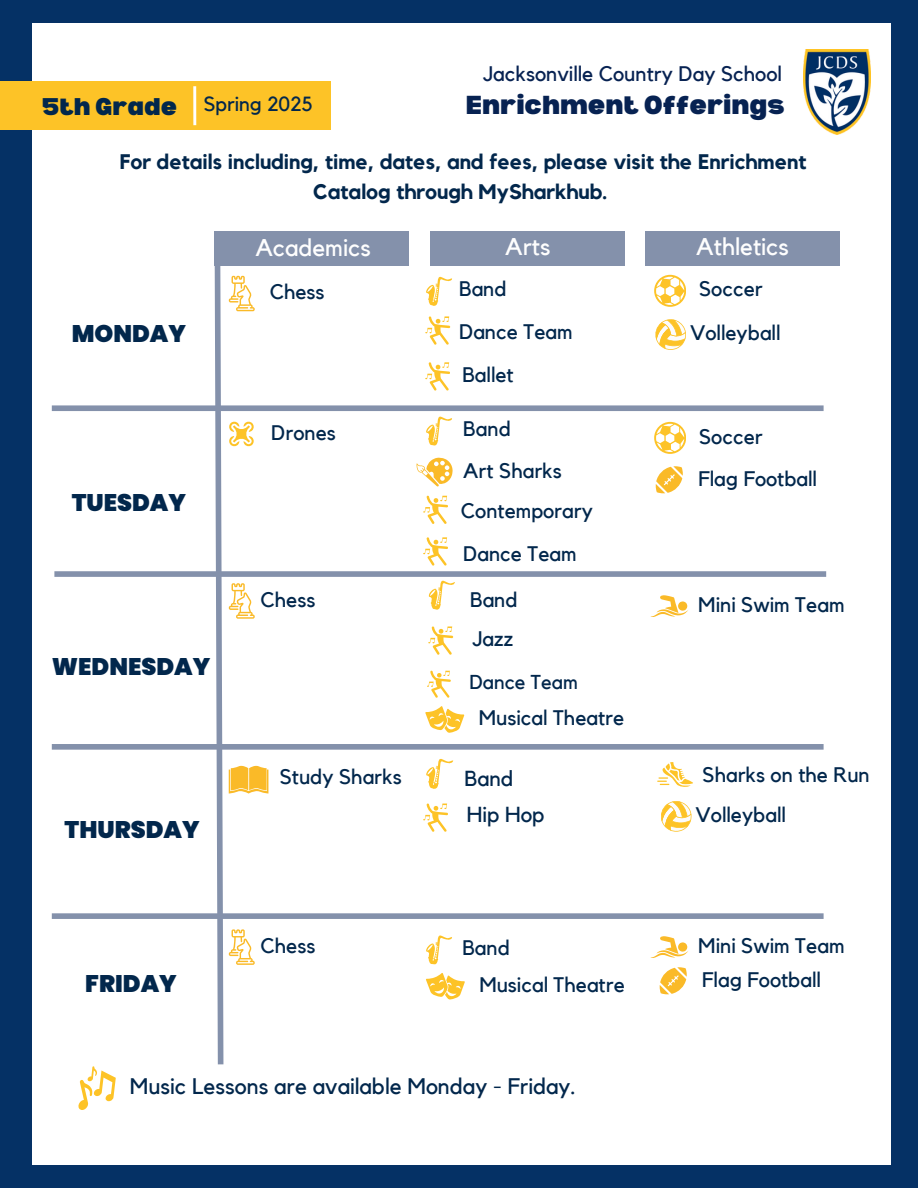
<style>
.page{position:relative;width:918px;height:1188px;background:#fff}
.page>*{position:absolute;margin:0;border:0;box-sizing:border-box;transform-origin:0 0}
.t1{font:900 25.5px "Bernoru";color:#072252}
.t2{font:24.15px "Kollektif";color:#fefefe}
.t3{font:900 24px "Poppins";color:#02274c}
.t4{font:22.5px "Kollektif";color:#02274c}
.t5{font:21.6px "Kollektif";color:#02274c}
.t6{font:21px/42.9px "Kollektif";color:#02274c}
.t7{font:700 21px/29.2px "Kollektif";color:#02274c;text-align:center}
.t8{font:21px "Kollektif";color:#072252}
.t9{font:20.4px "Kollektif";color:#02274c}
.t10{font:20.1px "Kollektif";color:#02274c}
.s1{font-family:"Bernoru";font-weight:900;font-size:23.7px}
</style>
<div class="page">
<div style="left:0;top:1165px;width:918px;height:23px;background:#053165"></div>
<div style="left:891px;top:0;width:27px;height:1188px;background:#053165"></div>
<div style="left:0;top:0;width:32px;height:1188px;background:#053165"></div>
<div style="left:0;top:0;width:918px;height:23px;background:#053165"></div>
<img style="left:803px;top:50px;width:68px;height:84px">
<div style="left:0;top:82px;width:331px;height:48px;background:#fdc327"></div>
<hr style="left:193px;top:86px;width:3px;height:39px;background:#fff">
<div style="left:215px;top:231px;width:194px;height:35px;background:#8491ab"></div>
<div style="left:430px;top:231px;width:194px;height:35px;background:#8491ab"></div>
<div style="left:645px;top:231px;width:195px;height:35px;background:#8491ab"></div>
<div style="left:52px;top:405px;width:772px;height:6px;background:#8491ab"></div>
<div style="left:54px;top:571px;width:772px;height:6px;background:#8491ab"></div>
<div style="left:52px;top:744px;width:772px;height:6px;background:#8491ab"></div>
<div style="left:52px;top:913px;width:772px;height:6px;background:#8491ab"></div>
<svg style="left:426px;top:276px;width:26px;height:30px"></svg>
<svg style="left:78px;top:1066px;width:38px;height:44px"></svg>
<svg style="left:426px;top:416px;width:26px;height:30px"></svg>
<svg style="left:428px;top:580px;width:27px;height:30px"></svg>
<svg style="left:426px;top:758px;width:27px;height:31px"></svg>
<svg style="left:426px;top:935px;width:26px;height:30px"></svg>
<svg style="left:657px;top:762px;width:36px;height:25px"></svg>
<svg style="left:417px;top:457px;width:36px;height:30px"></svg>
<svg style="left:425px;top:316px;width:25px;height:28px"></svg>
<svg style="left:425px;top:362px;width:25px;height:28px"></svg>
<svg style="left:423px;top:496px;width:25px;height:28px"></svg>
<svg style="left:423px;top:537px;width:25px;height:28px"></svg>
<svg style="left:427px;top:671px;width:24px;height:27px"></svg>
<svg style="left:428px;top:626px;width:25px;height:29px"></svg>
<svg style="left:423px;top:803px;width:25px;height:29px"></svg>
<svg style="left:650px;top:936px;width:38px;height:22px"></svg>
<svg style="left:650px;top:595px;width:38px;height:22px"></svg>
<svg style="left:426px;top:973px;width:39px;height:26px"></svg>
<svg style="left:425px;top:706px;width:39px;height:27px"></svg>
<svg style="left:654px;top:275px;width:32px;height:31px"></svg>
<svg style="left:654px;top:422px;width:32px;height:31px"></svg>
<svg style="left:656px;top:466px;width:27px;height:27px"></svg>
<svg style="left:655px;top:319px;width:31px;height:31px"></svg>
<svg style="left:661px;top:801px;width:30px;height:30px"></svg>
<svg style="left:660px;top:967px;width:27px;height:27px"></svg>
<svg style="left:212px;top:243px;width:56px;height:822px"></svg>
<p class="t9" style="left:42px;top:95px;width:272px"><span class="s1">5th Grade</span> Spring 2025</p>
<p class="t8" style="left:483px;top:64px;width:300px">Jacksonville Country Day School</p>
<p class="t1" style="left:466px;top:90px;width:320px">Enrichment Offerings</p>
<p class="t7" style="left:120px;top:148px;width:688px">For details including, time, dates, and fees, please visit the Enrichment<br>Catalog through MySharkhub.</p>
<p class="t2" style="left:255px;top:236px;width:117px">Academics</p>
<p class="t2" style="left:505px;top:235px;width:47px">Arts</p>
<p class="t2" style="left:696px;top:236px;width:94px">Athletics</p>
<p class="t3" style="left:72px;top:317px;width:116px">MONDAY</p>
<p class="t3" style="left:72px;top:486px;width:116px">TUESDAY</p>
<p class="t3" style="left:52px;top:649px;width:160px">WEDNESDAY</p>
<p class="t3" style="left:65px;top:813px;width:137px">THURSDAY</p>
<p class="t3" style="left:85px;top:966px;width:93px">FRIDAY</p>
<p class="t6" style="left:270px;top:271px;width:56px">Chess</p>
<p class="t6" style="left:271px;top:412px;width:66px">Drones</p>
<p class="t6" style="left:260px;top:579px;width:56px">Chess</p>
<p class="t6" style="left:280px;top:756px;width:124px">Study Sharks</p>
<p class="t6" style="left:260px;top:925px;width:56px">Chess</p>
<p class="t6" style="left:459px;top:269px;width:49px">Band</p>
<p class="t6" style="left:459px;top:311px;width:115px">Dance Team</p>
<p class="t6" style="left:462px;top:354px;width:53px">Ballet</p>
<p class="t6" style="left:463px;top:408px;width:49px">Band</p>
<p class="t6" style="left:463px;top:450px;width:100px">Art Sharks</p>
<p class="t6" style="left:461px;top:490px;width:134px">Contemporary</p>
<p class="t6" style="left:463px;top:533px;width:115px">Dance Team</p>
<p class="t6" style="left:470px;top:579px;width:49px">Band</p>
<p class="t6" style="left:473px;top:618px;width:42px">Jazz</p>
<p class="t10" style="left:469px;top:672px;width:110px">Dance Team</p>
<p class="t6" style="left:479px;top:697px;width:147px">Musical Theatre</p>
<p class="t5" style="left:464px;top:768px;width:51px">Band</p>
<p class="t5" style="left:467px;top:805px;width:79px">Hip Hop</p>
<p class="t6" style="left:462px;top:927px;width:49px">Band</p>
<p class="t6" style="left:479px;top:964px;width:147px">Musical Theatre</p>
<p class="t4" style="left:130px;top:1076px;width:447px">Music Lessons are available Monday - Friday.</p>
<p class="t6" style="left:699px;top:269px;width:65px">Soccer</p>
<p class="t6" style="left:690px;top:312px;width:92px">Volleyball</p>
<p class="t6" style="left:698px;top:416px;width:120px">Soccer<br>Flag Football</p>
<p class="t6" style="left:698px;top:584px;width:148px">Mini Swim Team</p>
<p class="t6" style="left:703px;top:754px;width:169px">Sharks on the Run</p>
<p class="t6" style="left:696px;top:794px;width:92px">Volleyball</p>
<p class="t6" style="left:698px;top:925px;width:148px">Mini Swim Team</p>
<p class="t6" style="left:702px;top:960px;width:120px">Flag Football</p>
</div>
